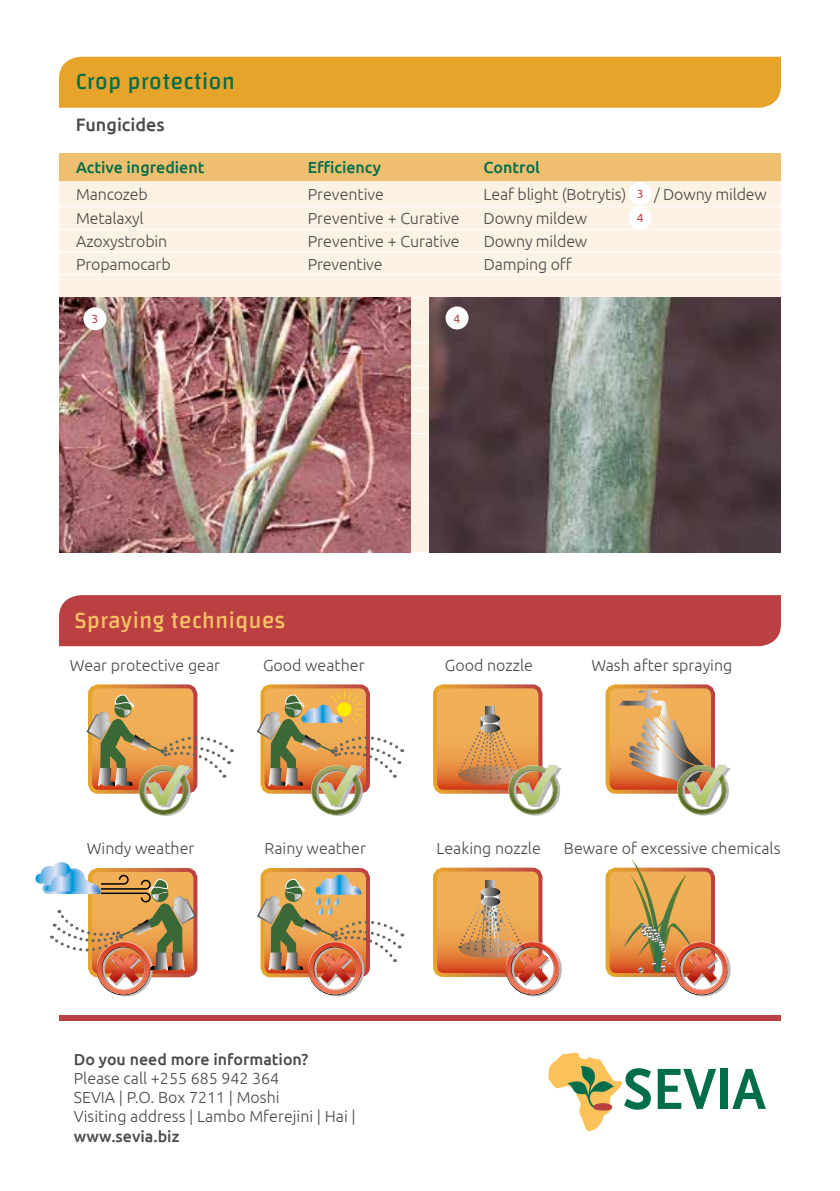
<style>
.page{position:relative;width:840px;height:1191px;background:#fff}
.page>*{position:absolute;margin:0;border:0;box-sizing:border-box;transform-origin:0 0}
.t1{font:24px "Changa";color:#fac263}
.t2{font:24px "Changa";color:#026d4b}
.t3{font:500 18px "Ubuntu";color:#4a4a49}
.t4{font:300 16px/19.2px "Ubuntu";color:#4a4a49}
.t5{font:500 16px "Ubuntu";color:#4a4a49}
.t6{font:500 16px "Ubuntu";color:#026d4b}
.t7{font:12px/24.2px "Ubuntu";color:#ba4042}
</style>
<div class="page">
<div style="left:60px;top:402px;width:720px;height:149px;background:#fcf2e3"></div>
<div style="left:59px;top:57px;width:721px;height:51px;background:#e6a42b"></div>
<div style="left:433px;top:867px;width:109px;height:110px;border:4px solid #fff;border-radius:8px"></div>
<div style="left:433px;top:684px;width:109px;height:109px;border:4px solid #fff;border-radius:8px"></div>
<div style="left:605px;top:684px;width:109px;height:109px;border:4px solid #fff;border-radius:8px"></div>
<div style="left:59px;top:153px;width:721px;height:28px;background:#efbf70"></div>
<div style="left:59px;top:181px;width:721px;height:252px;background:#fcf2e3"></div>
<hr style="left:59px;top:206px;width:240px;height:1px;background:#fff">
<hr style="left:299px;top:206px;width:176px;height:1px;background:#fff">
<hr style="left:475px;top:206px;width:305px;height:1px;background:#fff">
<hr style="left:59px;top:229px;width:240px;height:1px;background:#fff">
<hr style="left:299px;top:229px;width:176px;height:1px;background:#fff">
<hr style="left:475px;top:229px;width:305px;height:1px;background:#fff">
<hr style="left:59px;top:252px;width:240px;height:1px;background:#fff">
<hr style="left:299px;top:252px;width:176px;height:1px;background:#fff">
<hr style="left:475px;top:252px;width:305px;height:1px;background:#fff">
<hr style="left:59px;top:274px;width:240px;height:1px;background:#fff">
<hr style="left:299px;top:274px;width:176px;height:1px;background:#fff">
<hr style="left:475px;top:274px;width:305px;height:1px;background:#fff">
<hr style="left:59px;top:297px;width:240px;height:1px;background:#fff">
<hr style="left:299px;top:297px;width:176px;height:1px;background:#fff">
<hr style="left:475px;top:297px;width:305px;height:1px;background:#fff">
<hr style="left:59px;top:320px;width:240px;height:1px;background:#fff">
<hr style="left:299px;top:320px;width:176px;height:1px;background:#fff">
<hr style="left:59px;top:342px;width:240px;height:1px;background:#fff">
<hr style="left:299px;top:342px;width:176px;height:1px;background:#fff">
<hr style="left:59px;top:365px;width:240px;height:1px;background:#fff">
<hr style="left:299px;top:365px;width:176px;height:1px;background:#fff">
<hr style="left:59px;top:388px;width:240px;height:1px;background:#fff">
<hr style="left:299px;top:388px;width:176px;height:1px;background:#fff">
<hr style="left:59px;top:410px;width:240px;height:1px;background:#fff">
<hr style="left:299px;top:410px;width:176px;height:1px;background:#fff">
<hr style="left:299px;top:433px;width:176px;height:1px;background:#fff">
<img style="left:257px;top:870px;width:145px;height:126px">
<svg style="left:435px;top:869px;width:126px;height:127px"></svg>
<svg style="left:607px;top:686px;width:123px;height:129px"></svg>
<svg style="left:435px;top:686px;width:126px;height:129px"></svg>
<svg style="left:86px;top:686px;width:146px;height:130px"></svg>
<svg style="left:548px;top:1052px;width:102px;height:79px"></svg>
<svg style="left:657px;top:1069px;width:58px;height:40px"></svg>
<div style="left:720px;top:1069px;width:7px;height:40px;background:#006d4b"></div>
<svg style="left:732px;top:1069px;width:33px;height:40px"></svg>
<img style="left:257px;top:686px;width:145px;height:130px">
<svg style="left:35px;top:862px;width:162px;height:134px"></svg>
<div style="left:59px;top:595px;width:721px;height:51px;background:#ba4042"></div>
<div style="left:59px;top:1015px;width:721px;height:5px;background:#ba4042"></div>
<img style="left:60px;top:298px;width:350px;height:254px">
<img style="left:429px;top:298px;width:351px;height:254px">
<div style="left:83px;top:307px;width:23px;height:23px;background:#fff;border-radius:50%"></div>
<div style="left:628px;top:182px;width:23px;height:23px;background:#fff;border-radius:50%"></div>
<div style="left:628px;top:206px;width:23px;height:23px;background:#fff;border-radius:50%"></div>
<div style="left:445px;top:306px;width:23px;height:23px;background:#fff;border-radius:50%"></div>
<svg style="left:607px;top:859px;width:123px;height:137px"></svg>
<h1 class="t2" style="left:76px;top:67px;width:160px">Crop protection</h1>
<p class="t3" style="left:76px;top:113px;width:90px">Fungicides</p>
<p class="t6" style="left:76px;top:158px;width:130px">Active ingredient</p>
<p class="t6" style="left:307px;top:158px;width:75px">Efficiency</p>
<p class="t6" style="left:483px;top:158px;width:58px">Control</p>
<p class="t4" style="left:76px;top:184px;width:73px">Mancozeb</p>
<p class="t4" style="left:307px;top:184px;width:78px">Preventive</p>
<p class="t4" style="left:483px;top:184px;width:144px">Leaf blight (Botrytis)</p>
<p class="t4" style="left:653px;top:184px;width:114px">/ Downy mildew</p>
<p class="t4" style="left:76px;top:208px;width:69px">Metalaxyl</p>
<p class="t4" style="left:307px;top:208px;width:153px">Preventive + Curative</p>
<p class="t4" style="left:483px;top:208px;width:105px">Downy mildew</p>
<p class="t4" style="left:76px;top:231px;width:93px">Azoxystrobin</p>
<p class="t4" style="left:307px;top:231px;width:153px">Preventive + Curative</p>
<p class="t4" style="left:483px;top:231px;width:105px">Downy mildew</p>
<p class="t4" style="left:76px;top:254px;width:96px">Propamocarb</p>
<p class="t4" style="left:307px;top:254px;width:76px">Preventive</p>
<p class="t4" style="left:483px;top:254px;width:90px">Damping off</p>
<p class="t7" style="left:636px;top:181px;width:8px">3<br>4</p>
<p class="t7" style="left:91px;top:307px;width:8px">3</p>
<p class="t7" style="left:453px;top:306px;width:8px">4</p>
<h1 class="t1" style="left:75px;top:606px;width:212px">Spraying techniques</h1>
<p class="t4" style="left:70px;top:655px;width:152px">Wear protective gear</p>
<p class="t4" style="left:263px;top:655px;width:103px">Good weather</p>
<p class="t4" style="left:444px;top:655px;width:89px">Good nozzle</p>
<p class="t4" style="left:591px;top:655px;width:142px">Wash after spraying</p>
<p class="t4" style="left:87px;top:838px;width:109px">Windy weather</p>
<p class="t4" style="left:264px;top:838px;width:103px">Rainy weather</p>
<p class="t4" style="left:436px;top:838px;width:106px">Leaking nozzle</p>
<p class="t4" style="left:563px;top:838px;width:218px">Beware of excessive chemicals</p>
<p class="t5" style="left:74px;top:1049px;width:236px">Do you need more information?</p>
<p class="t4" style="left:74px;top:1068px;width:283px">Please call +255 685 942 364<br>SEVIA | P.O. Box 7211 | Moshi<br>Visiting address | Lambo Mferejini | Hai |</p>
<p class="t5" style="left:74px;top:1125px;width:107px">www.sevia.biz</p>
</div>
